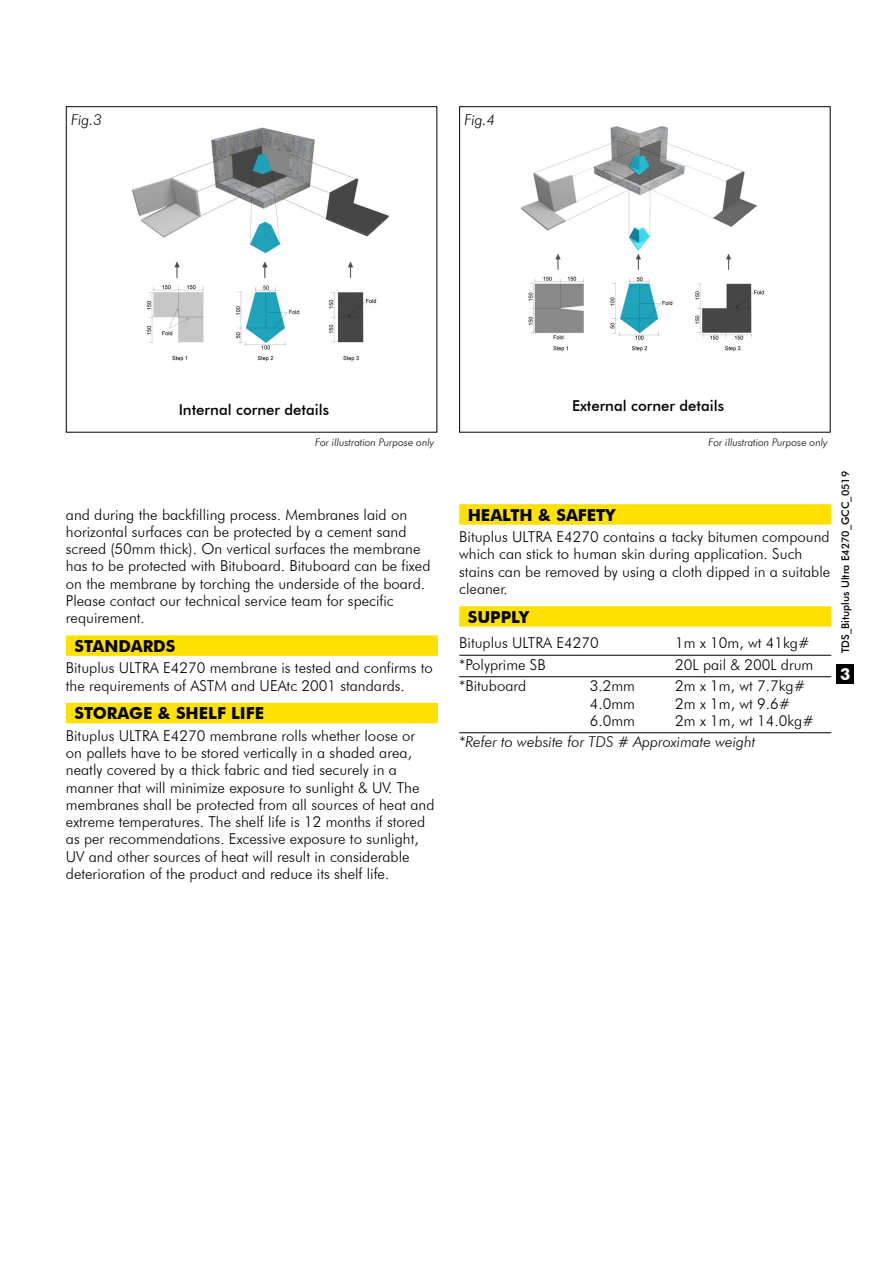
<style>
.page{position:relative;width:893px;height:1263px;background:#fff}
.page>*{position:absolute;margin:0;border:0;box-sizing:border-box;transform-origin:0 0}
.t1{font:700 16.5px "Futura BT";color:#000}
.t2{font:700 16.5px "Futura BT";color:#fff}
.t3{font:300 15px/17.2px "Futura BT";color:#000}
.t4{font:italic 300 15px "Futura BT";color:#000}
.t5{font:500 15px "Futura BT";color:#000}
.t6{font:italic 300 10.5px "Futura BT";color:#000}
.t7{font:500 10.5px "Futura BT";color:#000}
</style>
<div class="page">
<div style="left:837px;top:664px;width:17px;height:20px;background:#000"></div>
<div style="left:66px;top:635px;width:372px;height:17px;background:#ffe100"></div>
<div style="left:66px;top:648px;width:372px;height:8px;background:#ffe100"></div>
<div style="left:66px;top:703px;width:372px;height:16px;background:#ffe100"></div>
<div style="left:66px;top:715px;width:372px;height:8px;background:#ffe100"></div>
<img style="left:521px;top:126px;width:244px;height:226px">
<div style="left:459px;top:106px;width:372px;height:327px;border:1px solid #000"></div>
<img style="left:131px;top:127px;width:257px;height:235px">
<div style="left:66px;top:106px;width:371px;height:327px;border:1px solid #000"></div>
<div style="left:459px;top:504px;width:372px;height:17px;background:#ffe100"></div>
<div style="left:459px;top:516px;width:372px;height:9px;background:#ffe100"></div>
<div style="left:459px;top:606px;width:372px;height:17px;background:#ffe100"></div>
<div style="left:459px;top:618px;width:372px;height:9px;background:#ffe100"></div>
<hr style="left:459px;top:655px;width:372px;height:1px;background:#000">
<hr style="left:459px;top:676px;width:372px;height:1px;background:#000">
<hr style="left:459px;top:732px;width:372px;height:1px;background:#000">
<p class="t4" style="left:71px;top:110px;width:32px">Fig.3</p>
<p class="t4" style="left:465px;top:111px;width:32px">Fig.4</p>
<p class="t5" style="left:179px;top:401px;width:152px">Internal corner details</p>
<p class="t6" style="left:315px;top:436px;width:121px">For illustration Purpose only</p>
<p class="t3" style="left:66px;top:505px;width:366px">and during the backfilling process. Membranes laid on horizontal surfaces can be protected by a cement sand screed (50mm thick). On vertical surfaces the membrane has to be protected with Bituboard. Bituboard can be fixed on the membrane by torching the underside of the board.<br>Please contact our technical service team for specific requirement.</p>
<p class="t1" style="left:74px;top:636px;width:103px">STANDARDS</p>
<p class="t3" style="left:66px;top:659px;width:368px">Bituplus ULTRA E4270 membrane is tested and confirms to the requirements of ASTM and UEAtc 2001 standards.</p>
<p class="t1" style="left:74px;top:703px;width:191px">STORAGE &amp; SHELF LIFE</p>
<p class="t3" style="left:66px;top:727px;width:370px">Bituplus ULTRA E4270 membrane rolls whether loose or on pallets have to be stored vertically in a shaded area, neatly covered by a thick fabric and tied securely in a manner that will minimize exposure to sunlight &amp; UV. The membranes shall be protected from all sources of heat and extreme temperatures. The shelf life is 12 months if stored as per recommendations. Excessive exposure to sunlight, UV and other sources of heat will result in considerable deterioration of the product and reduce its shelf life.</p>
<p class="t5" style="left:572px;top:397px;width:154px">External corner details</p>
<p class="t6" style="left:709px;top:436px;width:121px">For illustration Purpose only</p>
<p class="t1" style="left:468px;top:505px;width:149px">HEALTH &amp; SAFETY</p>
<p class="t3" style="left:459px;top:528px;width:372px">Bituplus ULTRA E4270 contains a tacky bitumen compound which can stick to human skin during application. Such stains can be removed by using a cloth dipped in a suitable cleaner.</p>
<p class="t1" style="left:468px;top:607px;width:63px">SUPPLY</p>
<p class="t3" style="left:459px;top:634px;width:141px">Bituplus ULTRA E4270</p>
<p class="t3" style="left:675px;top:634px;width:136px">1m x 10m, wt 41kg#</p>
<p class="t3" style="left:459px;top:656px;width:88px">*Polyprime SB</p>
<p class="t3" style="left:675px;top:656px;width:140px">20L pail &amp; 200L drum</p>
<p class="t3" style="left:459px;top:677px;width:69px">*Bituboard</p>
<p class="t3" style="left:590px;top:677px;width:47px">3.2mm</p>
<p class="t3" style="left:675px;top:677px;width:132px">2m x 1m, wt 7.7kg#</p>
<p class="t3" style="left:590px;top:695px;width:47px">4.0mm</p>
<p class="t3" style="left:675px;top:695px;width:117px">2m x 1m, wt 9.6#</p>
<p class="t3" style="left:590px;top:712px;width:47px">6.0mm</p>
<p class="t3" style="left:675px;top:712px;width:140px">2m x 1m, wt 14.0kg#</p>
<p class="t4" style="left:459px;top:733px;width:298px">*Refer to website for TDS # Approximate weight</p>
<p class="t7" style="left:839px;top:653px;width:184px;rotate:-90deg">TDS_Bituplus Ultra E4270_GCC_0519</p>
<p class="t2" style="left:840px;top:664px;width:12px">3</p>
</div>
